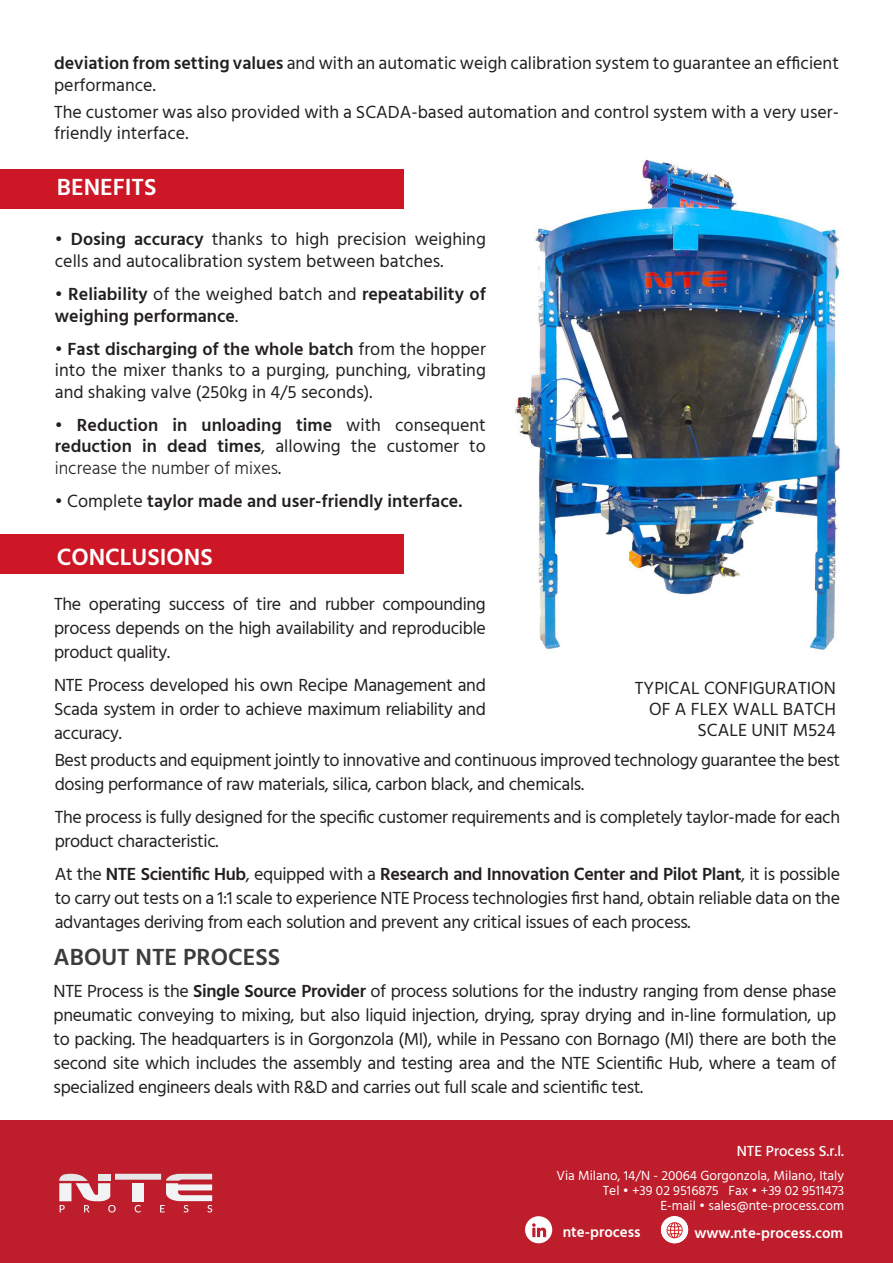
<style>
.page{position:relative;width:893px;height:1263px;background:#fff}
.page>*{position:absolute;margin:0;border:0;box-sizing:border-box;transform-origin:0 0}
.t1{font:600 24px "Hind Vadodara";color:#fff}
.t2{font:600 24px "Hind Vadodara";color:#3c3c3d}
.t3{font:18px/24px "Hind Vadodara";letter-spacing:-.02em;color:#231f20;text-align:justify}
.t4{font:18px/21.6px "Hind Vadodara";color:#231f20}
.t5{font:600 18px/21.6px "Hind Vadodara";color:#231f20}
.t6{font:600 15px "Hind Vadodara";color:#fff}
.t7{font:500 15px "Hind Vadodara";color:#fff}
.t8{font:13.5px/15px "Hind Vadodara";color:#fff;text-align:right}
.s1{font-weight:600}
.s2{font-weight:400}
.s3{font-weight:300}
</style>
<div class="page">
<img style="left:514px;top:160px;width:327px;height:491px">
<div style="left:0;top:1120px;width:893px;height:143px;background:#be1d2c"></div>
<svg style="left:59px;top:1174px;width:153px;height:38px"></svg>
<svg style="left:525px;top:1216px;width:27px;height:27px"></svg>
<div style="left:0;top:169px;width:404px;height:40px;background:#cd1626"></div>
<div style="left:0;top:534px;width:404px;height:40px;background:#cd1626"></div>
<svg style="left:661px;top:1216px;width:27px;height:27px"></svg>
<p class="t4" style="left:54px;top:52px;width:786px"><span class="s1">deviation from setting values</span> and with an automatic weigh calibration system to guarantee an efficient performance.</p>
<p class="t4" style="left:54px;top:101px;width:786px">The customer was also provided with a SCADA-based automation and control system with a very user&shy;friendly interface.</p>
<h1 class="t1" style="left:57px;top:169px;width:101px">BENEFITS</h1>
<p class="t4" style="left:55px;top:229px;width:433px">• <span class="s1">Dosing accuracy</span> thanks to high precision weighing cells and autocalibration system between batches.</p>
<p class="t5" style="left:55px;top:283px;width:433px"><span class="s2">•</span> Reliability <span class="s2">of the weighed batch and</span> repeatability of weighing performance<span class="s2">.</span></p>
<p class="t3" style="left:55px;top:338px;width:433px;line-height:21.6px">• <span class="s1">Fast discharging of the whole batch</span> from the hopper into the mixer thanks to a purging, punching, vibrating and shaking valve (250kg in 4/5 seconds).</p>
<p class="t5" style="left:55px;top:414px;width:433px;text-align:justify"><span class="s2">•</span> Reduction in unloading time <span class="s2">with consequent </span>reduction in dead times<span class="s2">, allowing the customer to </span><span class="s3">increase the number of mixes</span><span class="s2">.</span></p>
<p class="t5" style="left:55px;top:490px;width:409px"><span class="s2">• Complete</span> taylor made and user-friendly interface.</p>
<h1 class="t1" style="left:57px;top:538px;width:158px">CONCLUSIONS</h1>
<p class="t3" style="left:54px;top:592px;width:433px">The operating success of tire and rubber compounding process depends on the high availability and reproducible product quality.</p>
<p class="t3" style="left:54px;top:673px;width:433px">NTE Process developed his own Recipe Management and Scada system in order to achieve maximum reliability and accuracy.</p>
<p class="t4" style="left:635px;top:677px;width:202px;line-height:21px;text-align:right">TYPICAL CONFIGURATION<br>OF A FLEX WALL BATCH<br>SCALE UNIT M524</p>
<p class="t3" style="left:55px;top:748px;width:787px">Best products and equipment jointly to innovative and continuous improved technology guarantee the best dosing performance of raw materials, silica, carbon black, and chemicals.</p>
<p class="t3" style="left:55px;top:805px;width:787px">The process is fully designed for the specific customer requirements and is completely taylor-made for each product characteristic.</p>
<p class="t3" style="left:55px;top:862px;width:787px">At the <span class="s1">NTE Scientific Hub</span>, equipped with a <span class="s1">Research and Innovation Center and Pilot Plant</span>, it is possible to carry out tests on a 1:1 scale to experience NTE Process technologies first hand, obtain reliable data on the advantages deriving from each solution and prevent any critical issues of each process.</p>
<h1 class="t2" style="left:54px;top:939px;width:228px">ABOUT NTE PROCESS</h1>
<p class="t3" style="left:54px;top:979px;width:784px">NTE Process is the <span class="s1">Single Source Provider</span> of process solutions for the industry ranging from dense phase pneumatic conveying to mixing, but also liquid injection, drying, spray drying and in-line formulation, up to packing. The headquarters is in Gorgonzola (MI), while in Pessano con Bornago (MI) there are both the second site which includes the assembly and testing area and the NTE Scientific Hub, where a team of specialized engineers deals with R&amp;D and carries out full scale and scientific test.</p>
<p class="t7" style="left:737px;top:1140px;width:109px">NTE Process S.r.l.</p>
<p class="t8" style="left:557px;top:1168px;width:289px">Via Milano, 14/N - 20064 Gorgonzola, Milano, Italy<br>Tel • +39 02 9516875 Fax • +39 02 9511473<br>E-mail • sales@nte-process.com</p>
<p class="t6" style="left:563px;top:1221px;width:79px">nte-process</p>
<p class="t6" style="left:694px;top:1221px;width:150px">www.nte-process.com</p>
</div>
